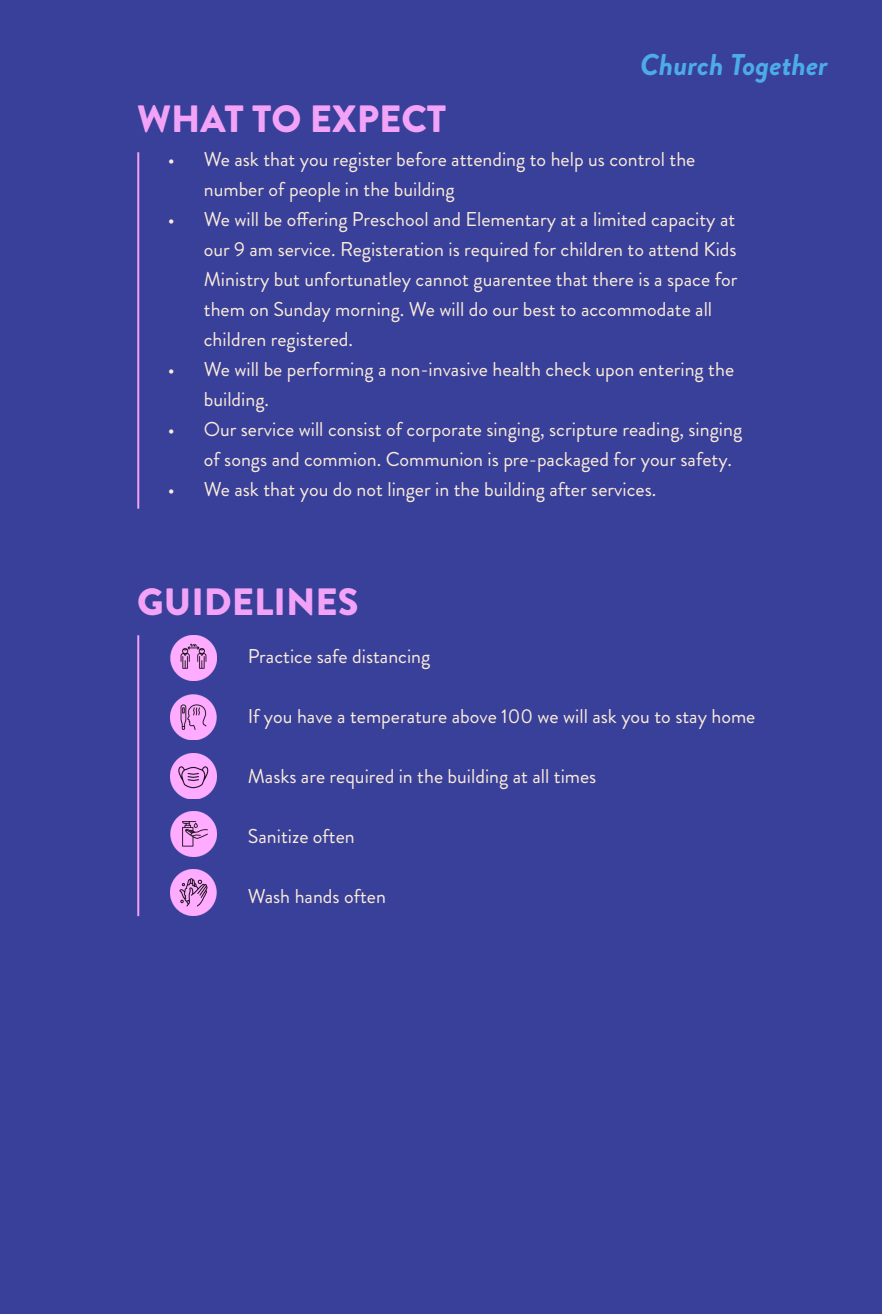
<style>
.page{position:relative;width:882px;height:1314px;background:#384099}
.page>*{position:absolute;margin:0;border:0;box-sizing:border-box;transform-origin:0 0}
.t1{font:900 38px "Brandon Grotesque";color:#f2a3f7}
.t2{font:italic 700 30px "Brandon Grotesque";color:#4dabe8}
.t3{font:20px/30px "Brandon Grotesque";color:#fcebdb}
</style>
<div class="page">
<hr style="left:137px;top:152px;width:2px;height:357px;background:#f2a3f7">
<hr style="left:137px;top:635px;width:2px;height:281px;background:#f2a3f7">
<img style="left:170px;top:635px;width:47px;height:46px">
<img style="left:170px;top:754px;width:47px;height:45px">
<img style="left:170px;top:811px;width:47px;height:46px">
<img style="left:170px;top:870px;width:47px;height:45px">
<img style="left:170px;top:694px;width:47px;height:46px">
<p class="t1" style="left:137px;top:92px;width:311px">WHAT TO EXPECT</p>
<p class="t2" style="left:640px;top:43px;width:189px">Church Together</p>
<p class="t3" style="left:204px;top:145px;width:493px;text-indent:-36px">• We ask that you register before attending to help us control the number of people in the building</p>
<p class="t3" style="left:204px;top:205px;width:535px;text-indent:-36px">• We will be offering Preschool and Elementary at a limited capacity at our 9 am service. Registeration is required for children to attend Kids Ministry but unfortunatley cannot guarentee that there is a space for them on Sunday morning. We will do our best to accommodate all children registered.</p>
<p class="t3" style="left:204px;top:355px;width:532px;text-indent:-36px">• We will be performing a non-invasive health check upon entering the building.</p>
<p class="t3" style="left:204px;top:415px;width:540px;text-indent:-36px">• Our service will consist of corporate singing, scripture reading, singing of songs and commion. Communion is pre-packaged for your safety.</p>
<p class="t3" style="left:168px;top:475px;width:490px">• We ask that you do not linger in the building after services.</p>
<p class="t1" style="left:137px;top:575px;width:223px">GUIDELINES</p>
<p class="t3" style="left:248px;top:642px;width:184px">Practice safe distancing</p>
<p class="t3" style="left:248px;top:702px;width:509px">If you have a temperature above 100 we will ask you to stay home</p>
<p class="t3" style="left:248px;top:762px;width:350px">Masks are required in the building at all times</p>
<p class="t3" style="left:248px;top:822px;width:109px">Sanitize often</p>
<p class="t3" style="left:248px;top:882px;width:140px">Wash hands often</p>
</div>
